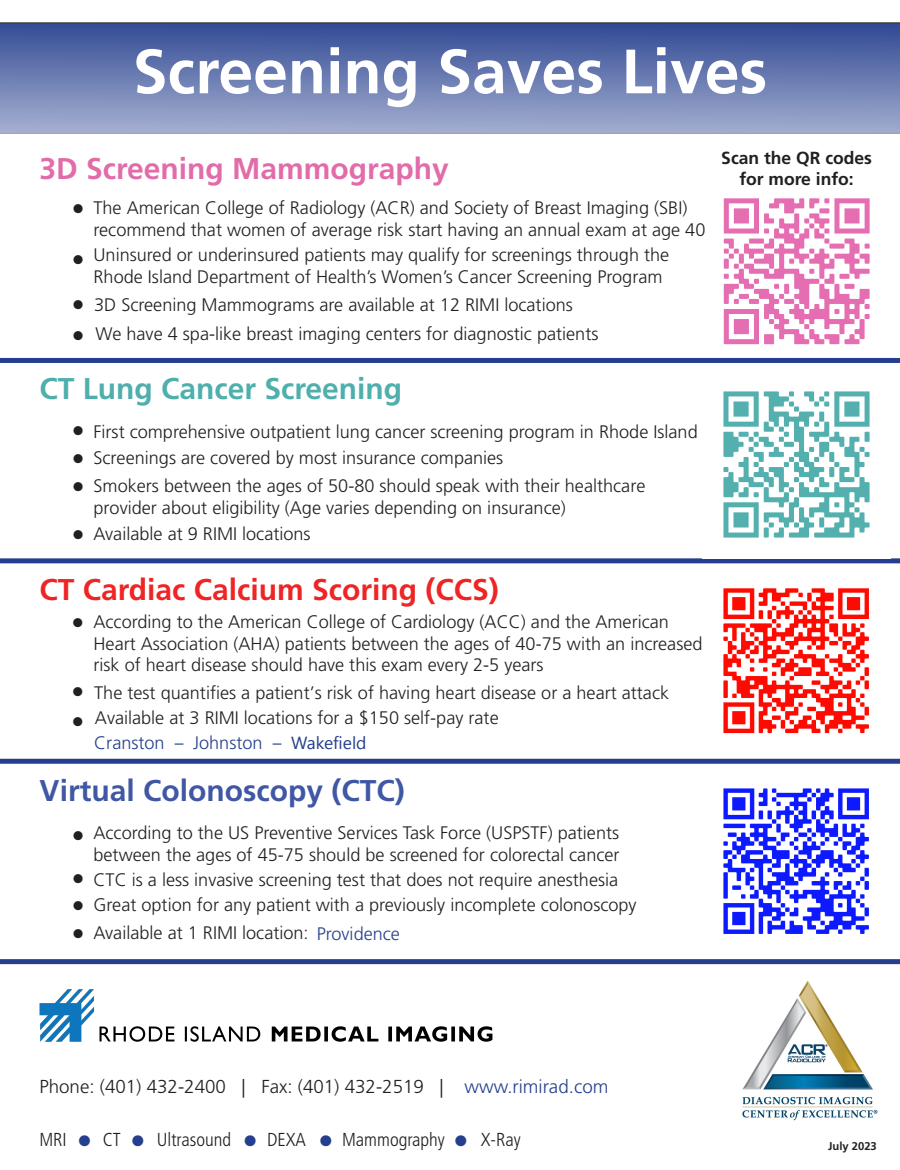
<style>
.page{position:relative;width:900px;height:1170px;background:#fff}
.page>*{position:absolute;margin:0;border:0;box-sizing:border-box;transform-origin:0 0}
.t1{font:700 62.5px "Frutiger LT Std";color:#fff}
.t2{font:700 30px "Frutiger LT Std";color:#ee2425}
.t3{font:700 30px "Frutiger LT Std";color:#3f57a5}
.t4{font:700 30px "Frutiger LT Std";color:#e26caa}
.t5{font:700 30px "Frutiger LT Std";color:#4eafad}
.t6{font:300 18.75px "Frutiger LT Std";color:#231f20}
.t7{font:300 condensed 18.75px "Frutiger LT Std";color:#231f20}
.t8{font:300 18.12px/21.8px "Frutiger LT Std";color:#231f20}
.t9{font:300 18.12px "Frutiger LT Std";color:#253f8e}
.t10{font:700 17.5px "Frutiger LT Std";color:#231f20}
.t11{font:17.5px "Segoe UI Emoji";color:#253f8e}
.t12{font:15px "Segoe UI Emoji";color:#253f8e}
.t13{font:12.5px "Segoe UI Emoji";color:#231f20}
.t14{font:700 11.25px "Frutiger LT Std";color:#231f20}
.s1{color:#253f8e}
</style>
<div class="page">
<svg style="left:0;top:22px;width:900px;height:112px;background:#6b7cb0"></svg>
<div style="left:0;top:358px;width:900px;height:5px;background:#253f8e"></div>
<div style="left:0;top:558px;width:900px;height:5px;background:#253f8e"></div>
<div style="left:0;top:759px;width:900px;height:5px;background:#253f8e"></div>
<img style="left:723px;top:588px;width:146px;height:146px">
<div style="left:0;top:959px;width:900px;height:5px;background:#253f8e"></div>
<img style="left:39px;top:989px;width:454px;height:53px">
<img style="left:742px;top:980px;width:136px;height:141px">
<img style="left:723px;top:788px;width:146px;height:146px">
<img style="left:723px;top:198px;width:147px;height:147px">
<img style="left:723px;top:391px;width:147px;height:147px">
<p class="t1" style="left:133px;top:35px;width:636px">Screening Saves Lives</p>
<p class="t4" style="left:39px;top:151px;width:411px">3D Screening Mammography</p>
<p class="t13" style="left:73px;top:201px;width:12px">●</p>
<p class="t13" style="left:73px;top:252px;width:12px">●</p>
<p class="t13" style="left:73px;top:297px;width:12px">●</p>
<p class="t13" style="left:73px;top:328px;width:12px">●</p>
<p class="t8" style="left:94px;top:197px;width:613px">The American College of Radiology (ACR) and Society of Breast Imaging (SBI) recommend that women of average risk start having an annual exam at age 40</p>
<p class="t8" style="left:94px;top:244px;width:577px">Uninsured or underinsured patients may qualify for screenings through the<br>Rhode Island Department of Health’s Women’s Cancer Screening Program</p>
<p class="t8" style="left:94px;top:294px;width:480px">3D Screening Mammograms are available at 12 RIMI locations</p>
<p class="t8" style="left:96px;top:324px;width:504px">We have 4 spa-like breast imaging centers for diagnostic patients</p>
<p class="t5" style="left:39px;top:371px;width:364px">CT Lung Cancer Screening</p>
<p class="t13" style="left:73px;top:423px;width:12px">●</p>
<p class="t13" style="left:73px;top:451px;width:12px">●</p>
<p class="t13" style="left:73px;top:479px;width:12px">●</p>
<p class="t13" style="left:73px;top:527px;width:12px">●</p>
<p class="t8" style="left:94px;top:418px;width:606px;line-height:26.1px">First comprehensive outpatient lung cancer screening program in Rhode Island<br>Screenings are covered by most insurance companies</p>
<p class="t8" style="left:94px;top:475px;width:553px">Smokers between the ages of 50-80 should speak with their healthcare provider about eligibility (Age varies depending on insurance)</p>
<p class="t8" style="left:94px;top:523px;width:219px">Available at 9 RIMI locations</p>
<p class="t2" style="left:39px;top:572px;width:461px">CT Cardiac Calcium Scoring (CCS)</p>
<p class="t13" style="left:73px;top:615px;width:12px">●</p>
<p class="t13" style="left:73px;top:684px;width:12px">●</p>
<p class="t13" style="left:73px;top:714px;width:12px">●</p>
<p class="t8" style="left:94px;top:611px;width:611px">According to the American College of Cardiology (ACC) and the American<br>Heart Association (AHA) patients between the ages of 40-75 with an increased risk of heart disease should have this exam every 2-5 years</p>
<p class="t8" style="left:94px;top:681px;width:576px;line-height:25px">The test quantifies a patient’s risk of having heart disease or a heart attack<br>Available at 3 RIMI locations for a $150 self-pay rate<br><span class="s1">Cranston</span></p>
<p class="t9" style="left:193px;top:733px;width:71px">Johnston</p>
<p class="t11" style="left:352px;top:732px;width:6px">●</p>
<p class="t3" style="left:39px;top:773px;width:367px">Virtual Colonoscopy (CTC)</p>
<p class="t13" style="left:73px;top:828px;width:12px">●</p>
<p class="t13" style="left:73px;top:871px;width:12px">●</p>
<p class="t13" style="left:73px;top:898px;width:12px">●</p>
<p class="t13" style="left:73px;top:926px;width:12px">●</p>
<p class="t8" style="left:94px;top:823px;width:527px">According to the US Preventive Services Task Force (USPSTF) patients</p>
<p class="t8" style="left:94px;top:844px;width:528px">between the ages of 45-75 should be screened for colorectal cancer</p>
<p class="t8" style="left:94px;top:869px;width:526px">CTC is a less invasive screening test that does not require anesthesia</p>
<p class="t8" style="left:94px;top:895px;width:545px">Great option for any patient with a previously incomplete colonoscopy</p>
<p class="t8" style="left:94px;top:922px;width:308px">Available at 1 RIMI location: <span class="s1">Providence</span></p>
<p class="t10" style="left:721px;top:148px;width:152px">Scan the QR codes</p>
<p class="t10" style="left:739px;top:169px;width:116px">for more info:</p>
<p class="t6" style="left:39px;top:1075px;width:571px">Phone: (401) 432-2400 | Fax: (401) 432-2519 | <span class="s1">www.rimirad.com</span></p>
<p class="t7" style="left:39px;top:1129px;width:29px">MRI</p>
<p class="t7" style="left:103px;top:1129px;width:20px">CT</p>
<p class="t7" style="left:157px;top:1129px;width:76px">Ultrasound</p>
<p class="t7" style="left:267px;top:1129px;width:40px">DEXA</p>
<p class="t7" style="left:342px;top:1129px;width:104px">Mammography</p>
<p class="t7" style="left:481px;top:1129px;width:41px">X-Ray</p>
<p class="t12" style="left:78px;top:1131px;width:14px">●</p>
<p class="t12" style="left:132px;top:1131px;width:14px">●</p>
<p class="t12" style="left:244px;top:1131px;width:14px">●</p>
<p class="t12" style="left:319px;top:1131px;width:14px">●</p>
<p class="t12" style="left:454px;top:1131px;width:14px">●</p>
<p class="t14" style="left:828px;top:1139px;width:50px">July 2023</p>
</div>
